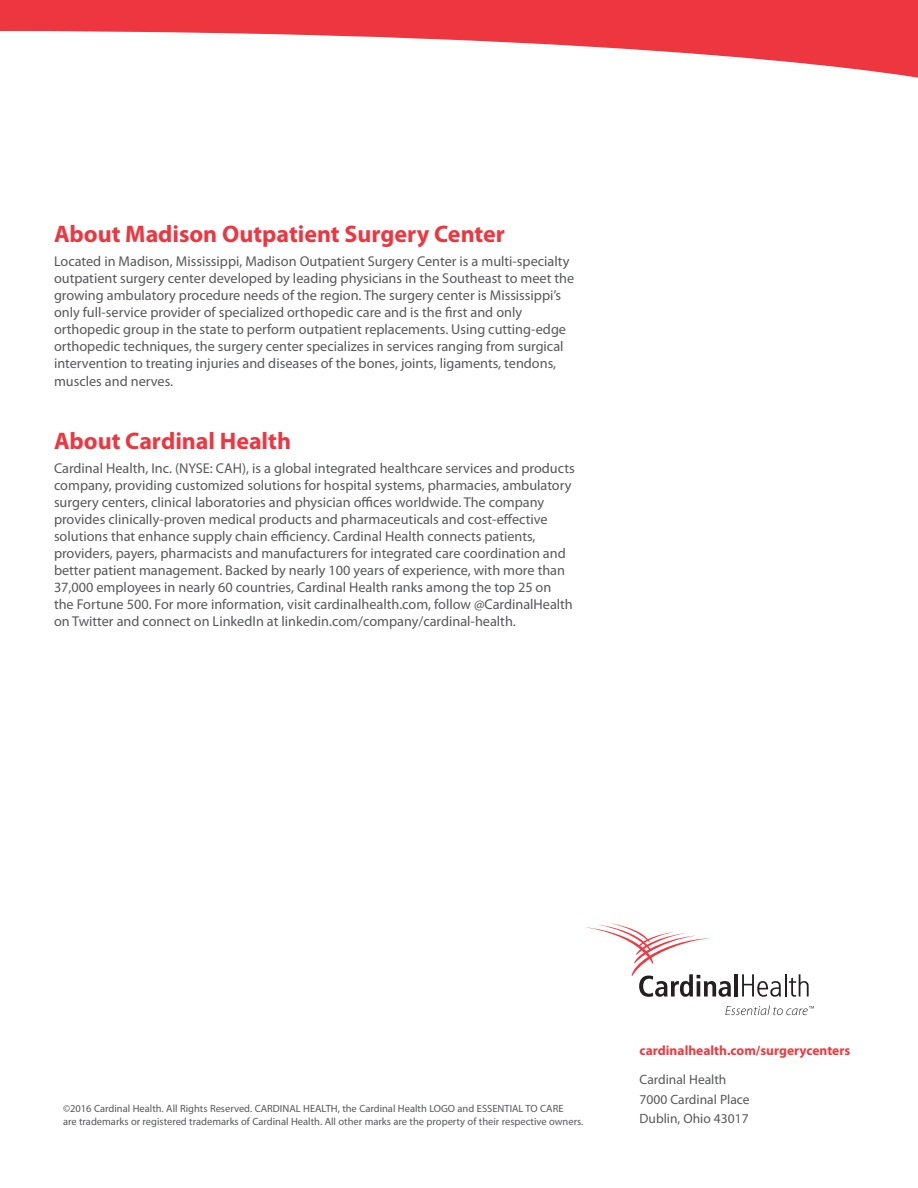
<style>
.page{position:relative;width:918px;height:1188px;background:#fff}
.page>*{position:absolute;margin:0;border:0;box-sizing:border-box;transform-origin:0 0}
.t1{font:700 24px "Myriad Pro";color:#ee3640}
.t2{font:14.25px/17.1px "Myriad Pro";color:#57585a}
.t3{font:13.5px/19.5px "Myriad Pro";color:#57585a}
.t4{font:700 13.5px "Myriad Pro";color:#ee3a41}
.t5{font:10.5px/13.5px "Myriad Pro";color:#57585a}
</style>
<div class="page">
<svg style="left:725px;top:1006px;width:89px;height:9px"></svg>
<hr style="left:734px;top:974px;width:4px;height:23px;background:#231f20">
<hr style="left:785px;top:974px;width:2px;height:23px;background:#231f20">
<svg style="left:586px;top:923px;width:145px;height:74px"></svg>
<svg style="left:789px;top:974px;width:20px;height:23px"></svg>
<svg style="left:742px;top:974px;width:39px;height:23px"></svg>
<svg style="left:0;top:0;width:918px;height:78px;fill:#ee3640"></svg>
<h1 class="t1" style="left:54px;top:220px;width:453px">About Madison Outpatient Surgery Center</h1>
<p class="t2" style="left:54px;top:253px;width:522px">Located in Madison, Mississippi, Madison Outpatient Surgery Center is a multi-specialty outpatient surgery center developed by leading physicians in the Southeast to meet the growing ambulatory procedure needs of the region. The surgery center is Mississippi’s only full-service provider of specialized orthopedic care and is the first and only orthopedic group in the state to perform outpatient replacements. Using cutting-edge orthopedic techniques, the surgery center specializes in services ranging from surgical intervention to treating injuries and diseases of the bones, joints, ligaments, tendons, muscles and nerves.</p>
<h1 class="t1" style="left:54px;top:427px;width:239px">About Cardinal Health</h1>
<p class="t2" style="left:54px;top:459px;width:522px">Cardinal Health, Inc. (NYSE: CAH), is a global integrated healthcare services and products company, providing customized solutions for hospital systems, pharmacies, ambulatory surgery centers, clinical laboratories and physician offices worldwide. The company provides clinically-proven medical products and pharmaceuticals and cost-effective solutions that enhance supply chain efficiency. Cardinal Health connects patients, providers, payers, pharmacists and manufacturers for integrated care coordination and better patient management. Backed by nearly 100 years of experience, with more than 37,000 employees in nearly 60 countries, Cardinal Health ranks among the top 25 on the Fortune 500. For more information, visit cardinalhealth.com, follow @CardinalHealth on Twitter and connect on LinkedIn at linkedin.com/company/cardinal-health.</p>
<p class="t5" style="left:63px;top:1101px;width:522px">©2016 Cardinal Health. All Rights Reserved. CARDINAL HEALTH, the Cardinal Health LOGO and ESSENTIAL TO CARE<br>are trademarks or registered trademarks of Cardinal Health. All other marks are the property of their respective owners.</p>
<p class="t4" style="left:640px;top:1043px;width:212px">cardinalhealth.com/surgerycenters</p>
<p class="t3" style="left:640px;top:1070px;width:112px">Cardinal Health<br>7000 Cardinal Place<br>Dublin, Ohio 43017</p>
</div>
